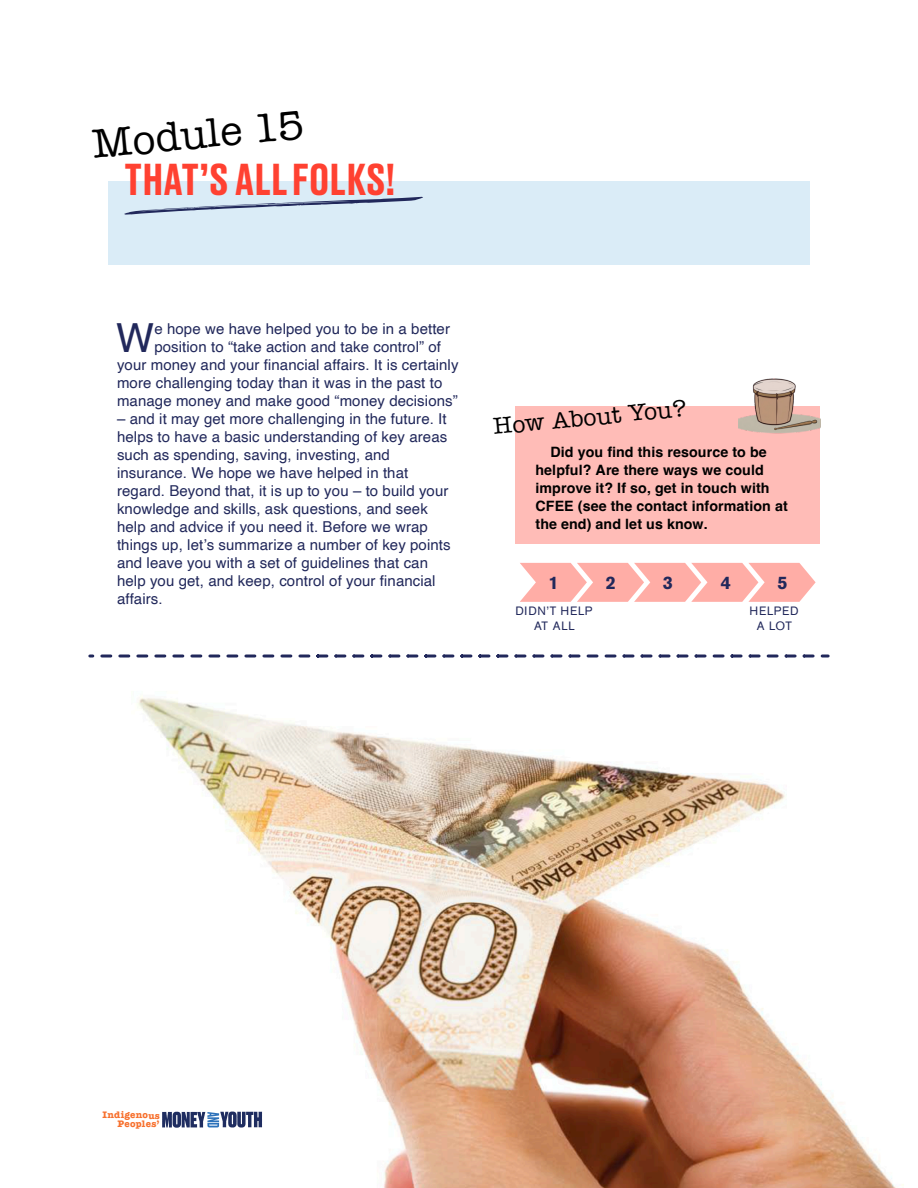
<style>
.page{position:relative;width:918px;height:1188px;background:#fff}
.page>*{position:absolute;margin:0;border:0;box-sizing:border-box;transform-origin:0 0}
.t1{font:500 42px "Druk Text Trial";color:#ff4131}
.t2{font:42px "American Typewriter";color:#000}
.t3{font:40.05px "Helvetica";color:#21285b}
.t4{font:24px "American Typewriter";color:#000}
.t5{font:700 18px "Akzidenz Grotesk Pro";color:#21285b}
.t6{font:15px/18px "Helvetica";letter-spacing:.005em;color:#21285b}
.t7{font:700 14.25px/18px "Helvetica";letter-spacing:.005em;color:#000}
.t8{font:12px/15px "Akzidenz Grotesk Pro";letter-spacing:.06em;color:#21285b;text-align:center}
.t9{font:700 9.75px/8.2px "American Typewriter";letter-spacing:.02em;color:#f7702d;text-align:right}
</style>
<div class="page">
<img style="left:88px;top:654px;width:816px;height:534px">
<div style="left:516px;top:406px;width:304px;height:137px;background:#ffbcb7"></div>
<svg style="left:520px;top:563px;width:296px;height:39px"></svg>
<img style="left:739px;top:378px;width:81px;height:56px">
<div style="left:108px;top:182px;width:702px;height:83px;background:#daecf7"></div>
<svg style="left:124px;top:197px;width:299px;height:18px"></svg>
<svg style="left:90px;top:655px;width:738px;height:3px"></svg>
<svg style="left:162px;top:1112px;width:100px;height:16px"></svg>
<h1 class="t2" style="left:91px;top:129px;width:214px;rotate:-5deg">Module 15</h1>
<h1 class="t1" style="left:124px;top:160px;width:273px">THAT’S ALL FOLKS!</h1>
<h2 class="t3" style="left:116px;top:322px;width:39px">W</h2>
<p class="t6" style="left:154px;top:320px;width:297px">e hope we have helped you to be in a better</p>
<p class="t6" style="left:154px;top:338px;width:288px">position to “take action and take control” of</p>
<p class="t6" style="left:117px;top:356px;width:343px">your money and your financial affairs. It is certainly</p>
<p class="t6" style="left:117px;top:374px;width:327px">more challenging today than it was in the past to</p>
<p class="t6" style="left:117px;top:392px;width:342px">manage money and make good “money decisions”</p>
<p class="t6" style="left:117px;top:410px;width:335px">– and it may get more challenging in the future. It helps to have a basic understanding of key areas such as spending, saving, investing, and insurance. We hope we have helped in that regard. Beyond that, it is up to you – to build your knowledge and skills, ask questions, and seek help and advice if you need it. Before we wrap things up, let’s summarize a number of key points and leave you with a set of guidelines that can help you get, and keep, control of your financial affairs.</p>
<h3 class="t4" style="left:493px;top:417px;width:195px;rotate:-5deg">How About You?</h3>
<p class="t7" style="left:536px;top:444px;width:254px;text-indent:15px">Did you find this resource to be helpful? Are there ways we could improve it? If so, get in touch with<br>CFEE (see the contact information at the end) and let us know.</p>
<p class="t5" style="left:549px;top:575px;width:12px">1</p>
<p class="t5" style="left:606px;top:575px;width:12px">2</p>
<p class="t5" style="left:663px;top:575px;width:12px">3</p>
<p class="t5" style="left:721px;top:575px;width:12px">4</p>
<p class="t5" style="left:777px;top:575px;width:12px">5</p>
<p class="t8" style="left:515px;top:604px;width:79px">DIDN’T HELP<br>AT ALL</p>
<p class="t8" style="left:749px;top:604px;width:51px">HELPED<br>A LOT</p>
<p class="t9" style="left:103px;top:1112px;width:59px">Indigenous<br>Peoples’</p>
</div>
